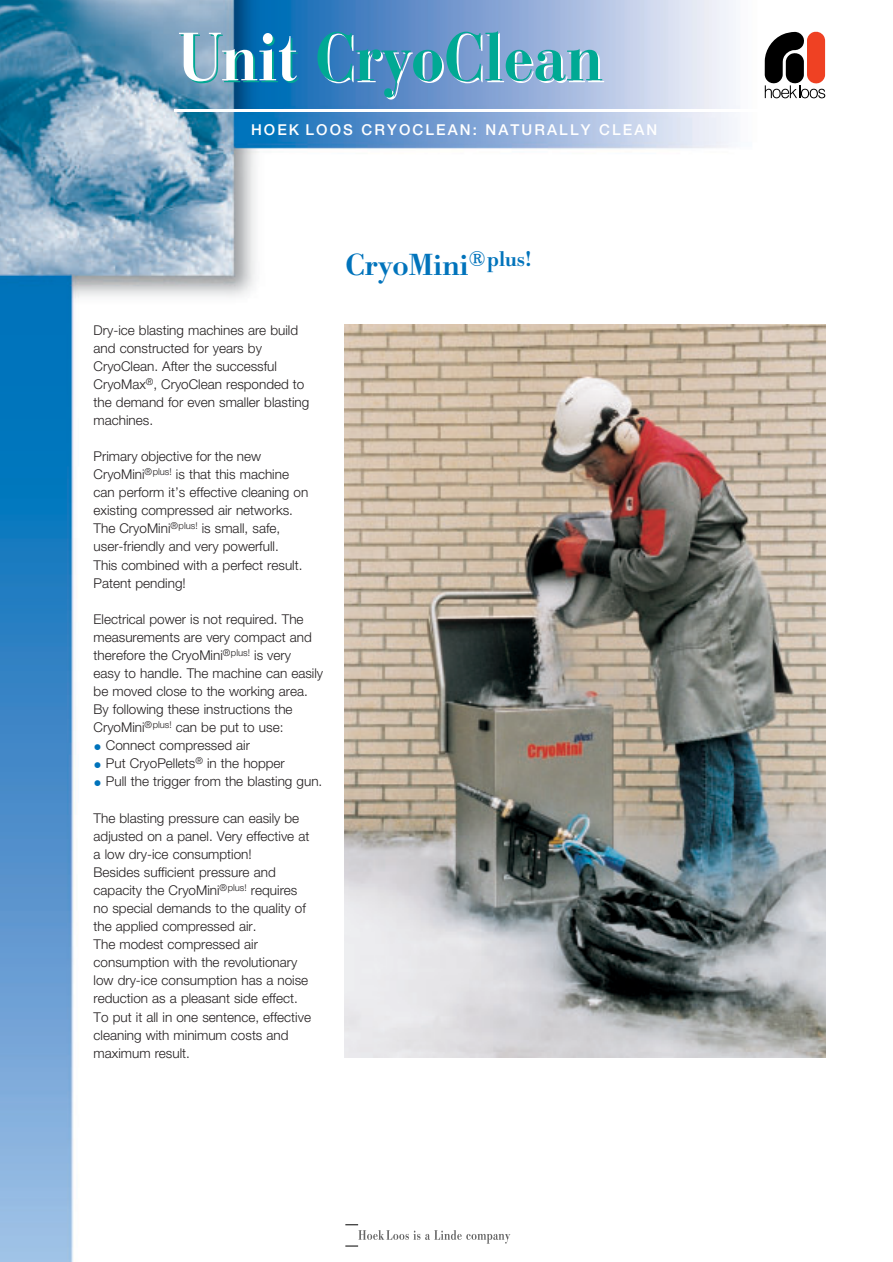
<style>
.page{position:relative;width:893px;height:1262px;background:#fff}
.page>*{position:absolute;margin:0;border:0;box-sizing:border-box;transform-origin:0 0}
.t1{font:700 67.5px "Bauer Bodoni";letter-spacing:-.01em;color:#fff;scale:.9 1}
.t2{font:500 30px "Bodoni BE";color:#0073bb}
.t3{font:500 15px "Helvetica Neue";letter-spacing:.14em;color:#fff}
.t4{font:300 13.5px/18px "Helvetica Neue";color:#231f20}
.s1{font-size:16.5px;color:#0073bb}
</style>
<div class="page">
<img style="left:0;top:0;width:826px;height:1261px">
<hr style="left:174px;top:109px;width:672px;height:2px;background:#fff">
<svg style="left:764px;top:31px;width:61px;height:67px"></svg>
<svg style="left:345px;top:1224px;width:165px;height:22px"></svg>
<img style="left:345px;top:324px;width:480px;height:733px">
<h1 class="t1" style="left:178px;top:33px;width:476px">Unit CryoClean</h1>
<p class="t3" style="left:251px;top:124px;width:408px">HOEK LOOS CRYOCLEAN: NATURALLY CLEAN</p>
<p class="t4" style="left:94px;top:322px;width:217px">Dry-ice blasting machines are build and constructed for years by<br>CryoClean. After the successful<br>CryoMax<sup>®</sup>, CryoClean responded to the demand for even smaller blasting machines.</p>
<p class="t4" style="left:94px;top:448px;width:216px">Primary objective for the new CryoMini<sup>®plus!</sup> is that this machine can perform it’s effective cleaning on existing compressed air networks.<br>The CryoMini<sup>®plus!</sup> is small, safe, user-friendly and very powerfull.<br>This combined with a perfect result.<br>Patent pending!</p>
<p class="t4" style="left:94px;top:611px;width:231px">Electrical power is not required. The measurements are very compact and therefore the CryoMini<sup>®plus!</sup> is very<br>easy to handle. The machine can easily be moved close to the working area.<br>By following these instructions the CryoMini<sup>®plus!</sup> can be put to use:</p>
<p class="t4" style="left:94px;top:738px;width:158px"><span class="s1">•</span> Connect compressed air</p>
<p class="t4" style="left:94px;top:756px;width:193px"><span class="s1">•</span> Put CryoPellets<sup>®</sup> in the hopper</p>
<p class="t4" style="left:94px;top:774px;width:230px"><span class="s1">•</span> Pull the trigger from the blasting gun.</p>
<p class="t4" style="left:94px;top:810px;width:219px">The blasting pressure can easily be adjusted on a panel. Very effective at a low dry-ice consumption!<br>Besides sufficient pressure and capacity the CryoMini<sup>®plus!</sup> requires no special demands to the quality of the applied compressed air.<br>The modest compressed air consumption with the revolutionary low dry-ice consumption has a noise reduction as a pleasant side effect.<br>To put it all in one sentence, effective cleaning with minimum costs and maximum result.</p>
<h2 class="t2" style="left:345px;top:253px;width:187px">CryoMini<sup>®plus!</sup></h2>
</div>
